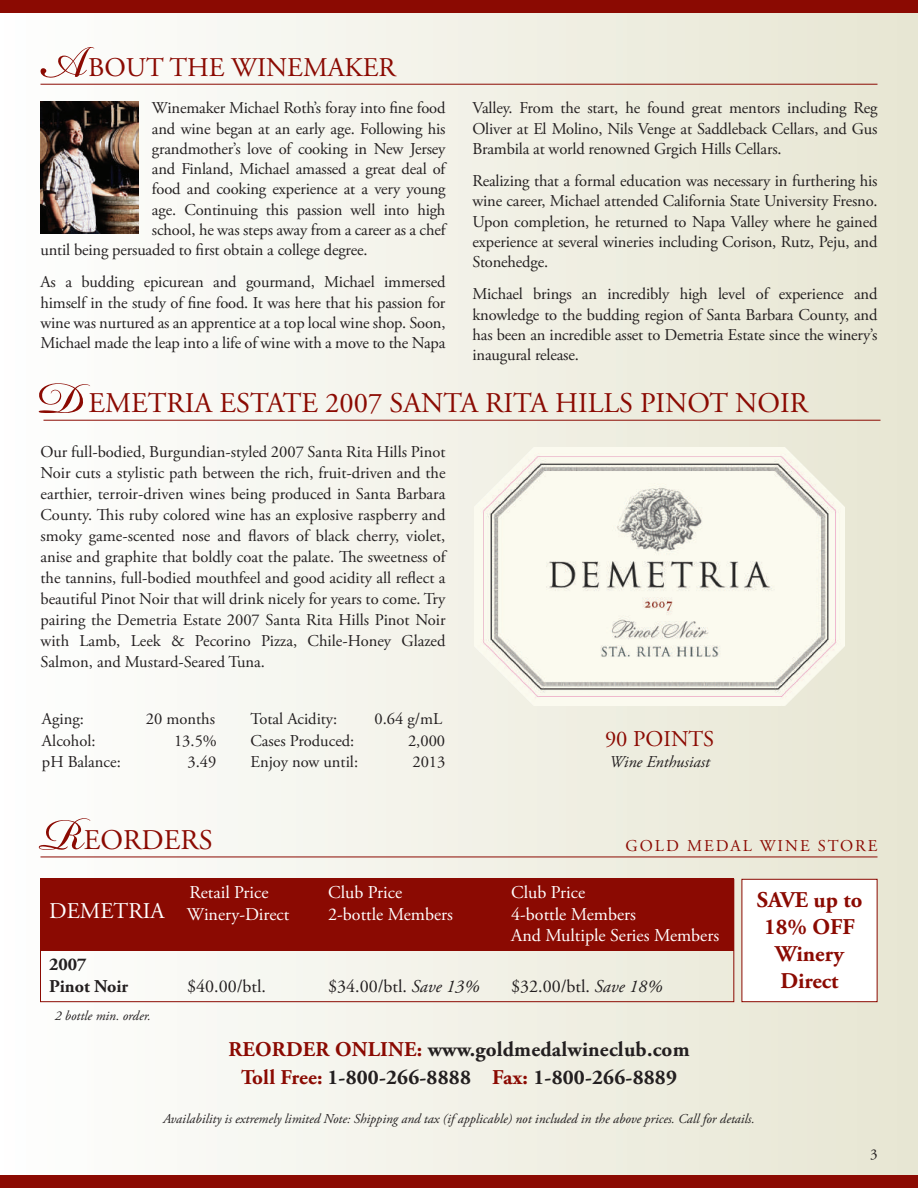
<style>
.page{position:relative;width:918px;height:1188px;background:#fff}
.page>*{position:absolute;margin:0;border:0;box-sizing:border-box;transform-origin:0 0}
.t1{font:italic 69px "Bickham Script Pro";color:#8b0a02}
.t2{font:28.5px "Adobe Garamond Pro";color:#8b0a02}
.t3{font:27px "Adobe Garamond Pro";color:#8b0a02}
.t4{font:700 22.5px/27px "Adobe Garamond Pro";color:#8b0a02;text-align:center}
.t5{font:22.5px "Adobe Garamond Pro";color:#8b0a02}
.t6{font:22.5px "Adobe Garamond Pro";color:#fff}
.t7{font:700 21px/28.5px "Adobe Garamond Pro";letter-spacing:.01em;color:#231f20;text-align:center}
.t8{font:18px/21.6px "Adobe Garamond Pro";color:#fff}
.t9{font:18px "Adobe Garamond Pro";color:#231f20}
.t10{font:700 18px/21.6px "Adobe Garamond Pro";color:#231f20}
.t11{font:16.5px/20.2px "Adobe Garamond Pro";letter-spacing:-.01em;color:#231f20;text-align:justify}
.t12{font:16.5px "Adobe Garamond Pro";letter-spacing:.12em;color:#8b0a02}
.t13{font:italic 16.5px "Adobe Garamond Pro";color:#231f20}
.t14{font:15px "Adobe Garamond Pro";color:#231f20}
.t15{font:italic 13.5px "Adobe Garamond Pro";color:#231f20}
.s1{font-style:italic}
.s2{color:#8b0a02}
</style>
<div class="page">
<div style="left:0;top:1px;width:918px;height:1176px;background:linear-gradient(to right,#fdfdfd,#e7e5d2)"></div>
<div style="left:0;top:1175px;width:918px;height:13px;background:#8b0a02"></div>
<hr style="left:40px;top:84px;width:838px;height:1px;background:#8b0a02">
<div style="left:0;top:0;width:918px;height:13px;background:#8b0a02"></div>
<hr style="left:44px;top:420px;width:836px;height:1px;background:#8b0a02">
<div style="left:742px;top:879px;width:136px;height:123px;background:#fff;border:1px solid #8b0a02"></div>
<hr style="left:40px;top:857px;width:838px;height:1px;background:#8b0a02">
<div style="left:40px;top:879px;width:694px;height:72px;background:#8b0a02"></div>
<img style="left:474px;top:447px;width:371px;height:259px">
<img style="left:40px;top:101px;width:98px;height:132px">
<h1 class="t1" style="left:40px;top:12px;width:99px">A</h1>
<h3 class="t3" style="left:88px;top:52px;width:309px">BOUT THE WINEMAKER</h3>
<p class="t11" style="left:152px;top:99px;width:295px">Winemaker Michael Roth’s foray into fine food</p>
<p class="t11" style="left:152px;top:119px;width:295px">and wine began at an early age. Following his</p>
<p class="t11" style="left:152px;top:139px;width:295px">grandmother’s love of cooking in New Jersey</p>
<p class="t11" style="left:152px;top:159px;width:295px">and Finland, Michael amassed a great deal of</p>
<p class="t11" style="left:152px;top:180px;width:295px">food and cooking experience at a very young</p>
<p class="t11" style="left:152px;top:200px;width:295px">age. Continuing this passion well into high</p>
<p class="t11" style="left:152px;top:220px;width:295px">school, he was steps away from a career as a chef</p>
<p class="t11" style="left:41px;top:240px;width:329px">until being persuaded to first obtain a college degree.</p>
<p class="t11" style="left:41px;top:273px;width:407px">As a budding epicurean and gourmand, Michael immersed himself in the study of fine food. It was here that his passion for wine was nurtured as an apprentice at a top local wine shop. Soon, Michael made the leap into a life of wine with a move to the Napa</p>
<p class="t11" style="left:472px;top:99px;width:407px">Valley. From the start, he found great mentors including Reg Oliver at El Molino, Nils Venge at Saddleback Cellars, and Gus Brambila at world renowned Grgich Hills Cellars.</p>
<p class="t11" style="left:472px;top:171px;width:407px">Realizing that a formal education was necessary in furthering his wine career, Michael attended California State University Fresno.<br>Upon completion, he returned to Napa Valley where he gained experience at several wineries including Corison, Rutz, Peju, and Stonehedge.</p>
<p class="t11" style="left:472px;top:285px;width:407px">Michael brings an incredibly high level of experience and knowledge to the budding region of Santa Barbara County, and has been an incredible asset to Demetria Estate since the winery’s inaugural release.</p>
<h1 class="t1" style="left:42px;top:348px;width:107px">D</h1>
<h2 class="t2" style="left:88px;top:386px;width:721px">EMETRIA ESTATE 2007 SANTA RITA HILLS PINOT NOIR</h2>
<p class="t11" style="left:40px;top:442px;width:407px;line-height:21px">Our full-bodied, Burgundian-styled 2007 Santa Rita Hills Pinot Noir cuts a stylistic path between the rich, fruit-driven and the earthier, terroir-driven wines being produced in Santa Barbara County. This ruby colored wine has an explosive raspberry and smoky game-scented nose and flavors of black cherry, violet, anise and graphite that boldly coat the palate. The sweetness of the tannins, full-bodied mouthfeel and good acidity all reflect a beautiful Pinot Noir that will drink nicely for years to come. Try pairing the Demetria Estate 2007 Santa Rita Hills Pinot Noir with Lamb, Leek &amp; Pecorino Pizza, Chile-Honey Glazed Salmon, and Mustard-Seared Tuna.</p>
<p class="t11" style="left:42px;top:709px;width:44px">Aging:</p>
<p class="t11" style="left:146px;top:709px;width:71px">20 months</p>
<p class="t11" style="left:42px;top:731px;width:55px">Alcohol:</p>
<p class="t11" style="left:174px;top:731px;width:44px">13.5%</p>
<p class="t11" style="left:42px;top:753px;width:80px">pH Balance:</p>
<p class="t11" style="left:187px;top:753px;width:30px">3.49</p>
<p class="t11" style="left:250px;top:709px;width:88px">Total Acidity:</p>
<p class="t11" style="left:374px;top:709px;width:69px">0.64 g/mL</p>
<p class="t11" style="left:250px;top:731px;width:105px">Cases Produced:</p>
<p class="t11" style="left:408px;top:731px;width:39px">2,000</p>
<p class="t11" style="left:250px;top:753px;width:109px">Enjoy now until:</p>
<p class="t11" style="left:412px;top:753px;width:34px">2013</p>
<h3 class="t5" style="left:605px;top:725px;width:111px">90 POINTS</h3>
<p class="t13" style="left:609px;top:751px;width:102px">Wine Enthusiast</p>
<h1 class="t1" style="left:40px;top:785px;width:97px">R</h1>
<h2 class="t2" style="left:84px;top:823px;width:130px">EORDERS</h2>
<p class="t12" style="left:626px;top:836px;width:253px">GOLD MEDAL WINE STORE</p>
<p class="t8" style="left:189px;top:882px;width:81px">Retail Price</p>
<p class="t8" style="left:328px;top:882px;width:75px">Club Price</p>
<p class="t8" style="left:511px;top:882px;width:75px">Club Price</p>
<p class="t8" style="left:187px;top:904px;width:104px">Winery-Direct</p>
<p class="t8" style="left:328px;top:904px;width:126px">2-bottle Members</p>
<p class="t8" style="left:511px;top:904px;width:210px">4-bottle Members<br>And Multiple Series Members</p>
<p class="t10" style="left:49px;top:954px;width:81px">2007<br>Pinot Noir</p>
<h3 class="t4" style="left:757px;top:887px;width:107px">SAVE up to<br>18% OFF<br>Winery<br>Direct</h3>
<h3 class="t6" style="left:49px;top:897px;width:117px">DEMETRIA</h3>
<p class="t9" style="left:187px;top:975px;width:80px">$40.00/btl.</p>
<p class="t9" style="left:328px;top:975px;width:153px">$34.00/btl. <span class="s1">Save 13%</span></p>
<p class="t9" style="left:511px;top:975px;width:153px">$32.00/btl. <span class="s1">Save 18%</span></p>
<p class="t15" style="left:55px;top:1007px;width:98px">2 bottle min. order.</p>
<p class="t7" style="left:228px;top:1035px;width:463px"><span class="s2">REORDER ONLINE:</span> www.goldmedalwineclub.com<br><span class="s2">Toll Free:</span> 1-800-266-8888 <span class="s2">Fax:</span> 1-800-266-8889</p>
<p class="t15" style="left:163px;top:1111px;width:593px">Availability is extremely limited Note: Shipping and tax (if applicable) not included in the above prices. Call for details.</p>
<p class="t14" style="left:870px;top:1146px;width:9px">3</p>
</div>
